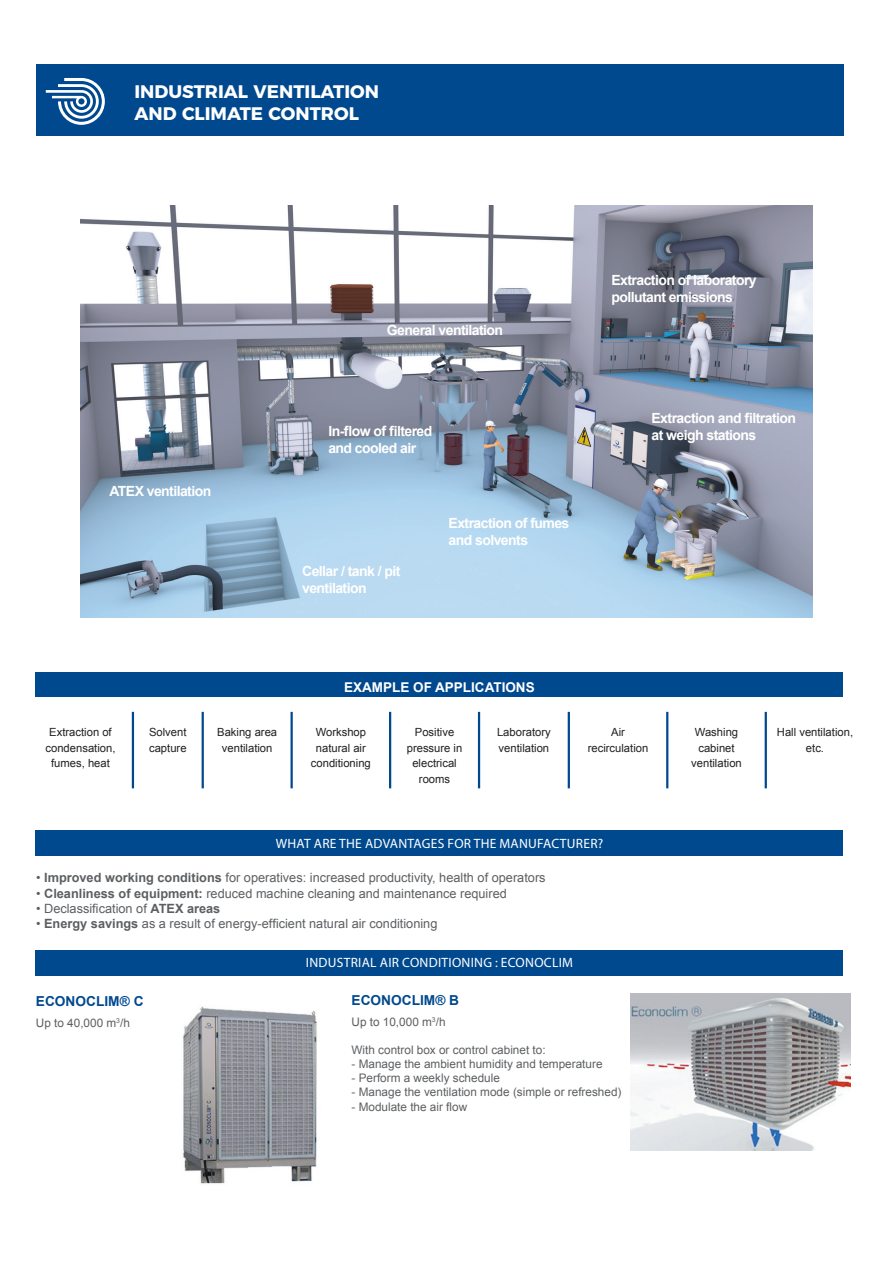
<style>
.page{position:relative;width:893px;height:1263px;background:#fff}
.page>*{position:absolute;margin:0;border:0;box-sizing:border-box;transform-origin:0 0}
.t1{font:700 18.15px/21.8px "Montserrat";color:#fff}
.t2{font:700 14.1px/16.8px "Arial";letter-spacing:-.04em;color:#fff}
.t3{font:700 13.65px "Arial";color:#01498e}
.t4{font:13.5px "Myriad Pro";letter-spacing:.02em;color:#fff}
.t5{font:700 13.5px "Arial";color:#fff}
.t6{font:12.75px "Arial";color:#5c5f62}
.t7{font:11.7px "Arial";color:#5c5f62}
.t8{font:11.25px/15.8px "Arial";color:#231f20;text-align:center}
.s1{font-weight:700}
</style>
<div class="page">
<div style="left:37px;top:65px;width:807px;height:71px;background:#01498e"></div>
<svg style="left:46px;top:78px;width:59px;height:47px"></svg>
<div style="left:36px;top:950px;width:807px;height:24px;background:#01498e"></div>
<div style="left:36px;top:957px;width:807px;height:18px;background:#01498e"></div>
<div style="left:36px;top:672px;width:807px;height:25px;background:#01498e"></div>
<div style="left:36px;top:830px;width:807px;height:24px;background:#01498e"></div>
<div style="left:36px;top:838px;width:807px;height:18px;background:#01498e"></div>
<img style="left:81px;top:206px;width:732px;height:412px">
<img style="left:183px;top:1006px;width:134px;height:178px">
<img style="left:630px;top:994px;width:220px;height:156px">
<hr style="left:132px;top:712px;width:2px;height:76px;background:#01498e">
<hr style="left:202px;top:712px;width:2px;height:76px;background:#01498e">
<hr style="left:291px;top:712px;width:2px;height:76px;background:#01498e">
<hr style="left:389px;top:712px;width:2px;height:76px;background:#01498e">
<hr style="left:478px;top:712px;width:2px;height:76px;background:#01498e">
<hr style="left:568px;top:712px;width:2px;height:76px;background:#01498e">
<hr style="left:666px;top:712px;width:2px;height:76px;background:#01498e">
<hr style="left:765px;top:712px;width:2px;height:76px;background:#01498e">
<h1 class="t1" style="left:134px;top:80px;width:246px">INDUSTRIAL VENTILATION<br>AND CLIMATE CONTROL</h1>
<p class="t2" style="left:109px;top:483px;width:103px">ATEX ventilation</p>
<p class="t2" style="left:387px;top:322px;width:118px">General ventilation</p>
<p class="t2" style="left:328px;top:423px;width:106px">In-flow of filtered and cooled air</p>
<p class="t2" style="left:302px;top:563px;width:100px">Cellar / tank / pit ventilation</p>
<p class="t2" style="left:449px;top:515px;width:122px">Extraction of fumes and solvents</p>
<p class="t5" style="left:344px;top:678px;width:192px">EXAMPLE OF APPLICATIONS</p>
<p class="t2" style="left:611px;top:272px;width:147px">Extraction of laboratory pollutant emissions</p>
<p class="t2" style="left:651px;top:410px;width:146px">Extraction and filtration at weigh stations</p>
<p class="t8" style="left:46px;top:724px;width:72px">Extraction of condensation, fumes, heat</p>
<p class="t8" style="left:149px;top:724px;width:39px;text-align:left">Solvent capture</p>
<p class="t8" style="left:217px;top:724px;width:61px">Baking area ventilation</p>
<p class="t8" style="left:311px;top:724px;width:61px">Workshop natural air conditioning</p>
<p class="t8" style="left:407px;top:724px;width:57px">Positive pressure in electrical rooms</p>
<p class="t8" style="left:497px;top:724px;width:55px;text-align:left">Laboratory ventilation</p>
<p class="t8" style="left:588px;top:724px;width:62px">Air recirculation</p>
<p class="t8" style="left:691px;top:724px;width:52px">Washing cabinet ventilation</p>
<p class="t8" style="left:777px;top:724px;width:78px">Hall ventilation, etc.</p>
<p class="t4" style="left:276px;top:835px;width:329px">WHAT ARE THE ADVANTAGES FOR THE MANUFACTURER?</p>
<p class="t6" style="left:36px;top:870px;width:511px">• <span class="s1">Improved working conditions</span> for operatives: increased productivity, health of operators</p>
<p class="t6" style="left:36px;top:885px;width:472px">• <span class="s1">Cleanliness of equipment:</span> reduced machine cleaning and maintenance required</p>
<p class="t6" style="left:36px;top:900px;width:186px">• Declassification of <span class="s1">ATEX areas</span></p>
<p class="t6" style="left:36px;top:915px;width:403px">• <span class="s1">Energy savings</span> as a result of energy-efficient natural air conditioning</p>
<p class="t4" style="left:306px;top:955px;width:269px">INDUSTRIAL AIR CONDITIONING : ECONOCLIM</p>
<p class="t3" style="left:36px;top:992px;width:109px">ECONOCLIM® C</p>
<p class="t3" style="left:352px;top:991px;width:109px">ECONOCLIM® B</p>
<p class="t7" style="left:36px;top:1015px;width:96px">Up to 40,000 m<sup>3</sup>/h</p>
<p class="t7" style="left:352px;top:1014px;width:96px">Up to 10,000 m<sup>3</sup>/h</p>
<p class="t7" style="left:351px;top:1042px;width:196px">With control box or control cabinet to:</p>
<p class="t7" style="left:351px;top:1056px;width:253px">- Manage the ambient humidity and temperature</p>
<p class="t7" style="left:351px;top:1070px;width:150px">- Perform a weekly schedule</p>
<p class="t7" style="left:351px;top:1085px;width:271px">- Manage the ventilation mode (simple or refreshed)</p>
<p class="t7" style="left:351px;top:1099px;width:117px">- Modulate the air flow</p>
</div>
